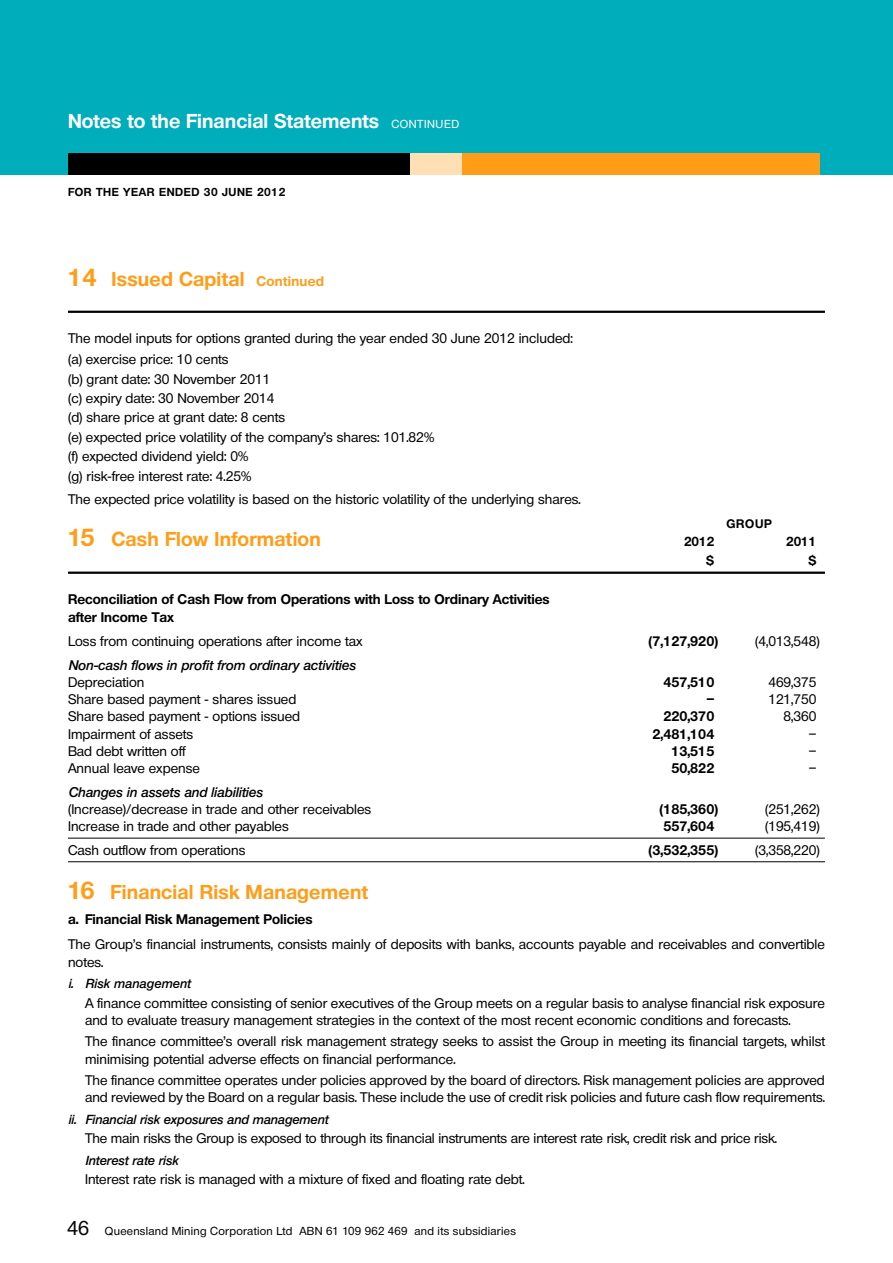
<style>
.page{position:relative;width:893px;height:1263px;background:#fff}
.page>*{position:absolute;margin:0;border:0;box-sizing:border-box;transform-origin:0 0}
.t1{font:700 19.5px "Olnova";letter-spacing:.01em;color:#ff9d19}
.t2{font:700 19.5px "Olnova";letter-spacing:.005em;color:#fff}
.t3{font:500 13.5px/19.4px "Olnova";color:#000}
.t4{font:700 13.5px/18.8px "Olnova";color:#000}
.t5{font:italic 600 13.5px "Olnova";color:#000}
.t6{font:italic 600 12.75px "Olnova";color:#000}
.t7{font:700 12.75px "Olnova";color:#000}
.t8{font:700 12px "Olnova";letter-spacing:.06em;color:#000}
.t9{font:500 11.25px "Olnova";letter-spacing:.025em;color:#000}
.t10{font:700 11.25px "Olnova";letter-spacing:.05em;color:#000}
.s1{font-weight:500;font-size:11.25px}
.s2{font-size:24px}
.s3{font-size:13.5px}
.s4{font-size:19.5px}
</style>
<div class="page">
<div style="left:0;top:0;width:893px;height:174px;background:#00adbb"></div>
<div style="left:68px;top:153px;width:342px;height:21px;background:#000"></div>
<div style="left:644px;top:153px;width:175px;height:21px;background:#ff9d19"></div>
<div style="left:461px;top:153px;width:160px;height:21px;background:#ff9d19"></div>
<div style="left:410px;top:153px;width:51px;height:21px;background:#ffdfb3"></div>
<div style="left:621px;top:153px;width:23px;height:21px;background:#ff9d19"></div>
<hr style="left:68px;top:311px;width:757px;height:2px;background:#000">
<hr style="left:68px;top:572px;width:757px;height:2px;background:#000">
<hr style="left:68px;top:838px;width:757px;height:1px;background:#000">
<hr style="left:68px;top:861px;width:757px;height:1px;background:#000">
<h1 class="t2" style="left:68px;top:110px;width:393px">Notes to the Financial Statements <span class="s1">CONTINUED</span></h1>
<p class="t10" style="left:68px;top:185px;width:219px">FOR THE YEAR ENDED 30 JUNE 2012</p>
<h1 class="t1" style="left:68px;top:267px;width:258px"><span class="s2">14</span> Issued Capital <span class="s3">Continued</span></h1>
<p class="t3" style="left:68px;top:327px;width:506px;line-height:21.5px">The model inputs for options granted during the year ended 30 June 2012 included: (a) exercise price: 10 cents</p>
<p class="t3" style="left:68px;top:369px;width:368px">(b) grant date: 30 November 2011<br>(c) expiry date: 30 November 2014<br>(d) share price at grant date: 8 cents<br>(e) expected price volatility of the company’s shares: 101.82% (f) expected dividend yield: 0%<br>(g) risk-free interest rate: 4.25%</p>
<p class="t3" style="left:68px;top:490px;width:514px">The expected price volatility is based on the historic volatility of the underlying shares.</p>
<p class="t8" style="left:727px;top:516px;width:47px">GROUP</p>
<h1 class="t1" style="left:68px;top:528px;width:254px"><span class="s2">15</span> Cash Flow Information</h1>
<p class="t7" style="left:684px;top:534px;width:32px">2012</p>
<p class="t7" style="left:786px;top:534px;width:32px">2011</p>
<p class="t7" style="left:706px;top:553px;width:10px">$</p>
<p class="t7" style="left:808px;top:553px;width:10px">$</p>
<p class="t4" style="left:68px;top:589px;width:483px">Reconciliation of Cash Flow from Operations with Loss to Ordinary Activities after Income Tax</p>
<p class="t3" style="left:68px;top:631px;width:296px">Loss from continuing operations after income tax</p>
<p class="t4" style="left:649px;top:632px;width:71px">(7,127,920)</p>
<p class="t3" style="left:755px;top:631px;width:66px">(4,013,548)</p>
<p class="t5" style="left:68px;top:657px;width:289px">Non-cash flows in profit from ordinary activities</p>
<p class="t3" style="left:68px;top:672px;width:78px">Depreciation</p>
<p class="t4" style="left:663px;top:673px;width:53px">457,510</p>
<p class="t3" style="left:768px;top:672px;width:50px">469,375</p>
<p class="t3" style="left:68px;top:690px;width:230px">Share based payment - shares issued</p>
<p class="t4" style="left:706px;top:690px;width:10px">–</p>
<p class="t3" style="left:768px;top:690px;width:50px">121,750</p>
<p class="t3" style="left:68px;top:707px;width:234px">Share based payment - options issued</p>
<p class="t4" style="left:663px;top:707px;width:53px">220,370</p>
<p class="t3" style="left:784px;top:707px;width:34px">8,360</p>
<p class="t3" style="left:68px;top:724px;width:127px">Impairment of assets</p>
<p class="t4" style="left:652px;top:724px;width:63px">2,481,104</p>
<p class="t3" style="left:809px;top:724px;width:9px">–</p>
<p class="t3" style="left:68px;top:741px;width:119px">Bad debt written off</p>
<p class="t4" style="left:671px;top:742px;width:45px">13,515</p>
<p class="t3" style="left:809px;top:741px;width:9px">–</p>
<p class="t3" style="left:68px;top:759px;width:133px">Annual leave expense</p>
<p class="t4" style="left:671px;top:759px;width:45px">50,822</p>
<p class="t3" style="left:809px;top:759px;width:9px">–</p>
<p class="t5" style="left:68px;top:784px;width:196px">Changes in assets and liabilities</p>
<p class="t3" style="left:68px;top:799px;width:305px">(Increase)/decrease in trade and other receivables</p>
<p class="t4" style="left:659px;top:800px;width:60px">(185,360)</p>
<p class="t3" style="left:765px;top:799px;width:56px">(251,262)</p>
<p class="t3" style="left:68px;top:817px;width:222px">Increase in trade and other payables</p>
<p class="t4" style="left:663px;top:817px;width:53px">557,604</p>
<p class="t3" style="left:765px;top:817px;width:56px">(195,419)</p>
<p class="t3" style="left:68px;top:840px;width:179px">Cash outflow from operations</p>
<p class="t4" style="left:649px;top:841px;width:71px">(3,532,355)</p>
<p class="t3" style="left:755px;top:840px;width:66px">(3,358,220)</p>
<h1 class="t1" style="left:68px;top:880px;width:301px"><span class="s2">16</span> Financial Risk Management</h1>
<p class="t4" style="left:68px;top:909px;width:246px">a. Financial Risk Management Policies</p>
<p class="t3" style="left:68px;top:936px;width:758px;line-height:17.2px">The Group’s financial instruments, consists mainly of deposits with banks, accounts payable and receivables and convertible notes.</p>
<p class="t6" style="left:68px;top:976px;width:124px">i. Risk management</p>
<p class="t3" style="left:85px;top:994px;width:741px;line-height:17.2px">A finance committee consisting of senior executives of the Group meets on a regular basis to analyse financial risk exposure and to evaluate treasury management strategies in the context of the most recent economic conditions and forecasts.</p>
<p class="t3" style="left:85px;top:1033px;width:741px;line-height:17.2px">The finance committee’s overall risk management strategy seeks to assist the Group in meeting its financial targets, whilst minimising potential adverse effects on financial performance.</p>
<p class="t3" style="left:85px;top:1071px;width:741px;line-height:17.2px">The finance committee operates under policies approved by the board of directors. Risk management policies are approved and reviewed by the Board on a regular basis. These include the use of credit risk policies and future cash flow requirements.</p>
<p class="t6" style="left:68px;top:1111px;width:261px">ii. Financial risk exposures and management</p>
<p class="t3" style="left:85px;top:1128px;width:693px">The main risks the Group is exposed to through its financial instruments are interest rate risk, credit risk and price risk.</p>
<p class="t6" style="left:85px;top:1152px;width:95px">Interest rate risk</p>
<p class="t3" style="left:85px;top:1169px;width:441px">Interest rate risk is managed with a mixture of fixed and floating rate debt.</p>
<p class="t9" style="left:67px;top:1224px;width:450px"><span class="s4">46</span> Queensland Mining Corporation Ltd ABN 61 109 962 469 and its subsidiaries</p>
</div>
